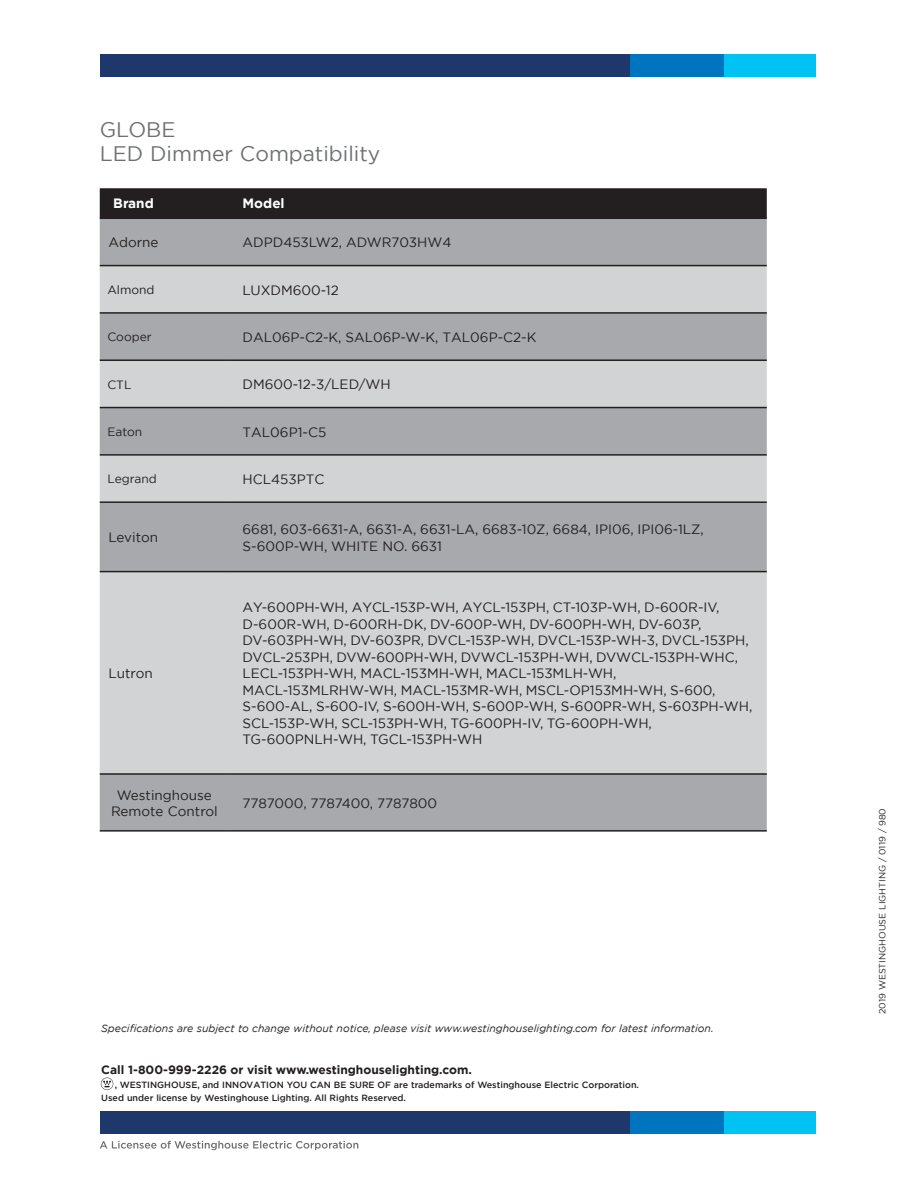
<style>
.page{position:relative;width:918px;height:1188px;background:#fff}
.page>*{position:absolute;margin:0;border:0;box-sizing:border-box;transform-origin:0 0}
.t1{font:21px/24px "Gotham";color:#6d6f71}
.t2{font:13.5px/16.5px "Gotham";color:#231f20}
.t3{font:700 13.5px "Gotham";color:#fff}
.t4{font:700 12px "Gotham";color:#231f20}
.t5{font:12px "Gotham";color:#231f20}
.t6{font:italic 10.5px "Gotham";color:#231f20}
.t7{font:500 9px/13.5px "Gotham";color:#231f20}
.t8{font:9px "Gotham";color:#231f20}
</style>
<div class="page">
<svg style="left:101px;top:1078px;width:12px;height:12px"></svg>
<div style="left:105px;top:1111px;width:711px;height:23px;background:#00c2f3"></div>
<div style="left:100px;top:1111px;width:624px;height:23px;background:#1e386c"></div>
<div style="left:630px;top:1111px;width:94px;height:23px;background:#0075bf"></div>
<div style="left:105px;top:54px;width:711px;height:23px;background:#00c2f3"></div>
<div style="left:100px;top:54px;width:624px;height:23px;background:#1e386c"></div>
<div style="left:630px;top:54px;width:94px;height:23px;background:#0075bf"></div>
<svg style="left:100px;top:1141px;width:258px;height:9px"></svg>
<div style="left:100px;top:188px;width:667px;height:30px;background:#231f20"></div>
<div style="left:100px;top:219px;width:667px;height:611px;background:#a7a9ac"></div>
<svg style="left:100px;top:266px;width:667px;height:507px;background:#c3c5c6"></svg>
<hr style="left:100px;top:218px;width:129px;height:1px;background:#231f20">
<hr style="left:229px;top:218px;width:538px;height:1px;background:#231f20">
<hr style="left:100px;top:265px;width:129px;height:1px;background:#231f20">
<hr style="left:229px;top:265px;width:538px;height:1px;background:#231f20">
<hr style="left:100px;top:312px;width:129px;height:2px;background:#231f20">
<hr style="left:229px;top:312px;width:538px;height:2px;background:#231f20">
<hr style="left:100px;top:359px;width:129px;height:2px;background:#231f20">
<hr style="left:229px;top:359px;width:538px;height:2px;background:#231f20">
<hr style="left:100px;top:407px;width:129px;height:1px;background:#231f20">
<hr style="left:229px;top:407px;width:538px;height:1px;background:#231f20">
<hr style="left:100px;top:454px;width:129px;height:2px;background:#231f20">
<hr style="left:229px;top:454px;width:538px;height:2px;background:#231f20">
<hr style="left:100px;top:501px;width:129px;height:2px;background:#231f20">
<hr style="left:229px;top:501px;width:538px;height:2px;background:#231f20">
<hr style="left:100px;top:571px;width:129px;height:1px;background:#231f20">
<hr style="left:229px;top:571px;width:538px;height:1px;background:#231f20">
<hr style="left:100px;top:773px;width:129px;height:2px;background:#231f20">
<hr style="left:229px;top:773px;width:538px;height:2px;background:#231f20">
<hr style="left:100px;top:830px;width:129px;height:2px;background:#231f20">
<hr style="left:229px;top:830px;width:538px;height:2px;background:#231f20">
<h1 class="t1" style="left:100px;top:117px;width:282px">GLOBE<br>LED Dimmer Compatibility</h1>
<p class="t3" style="left:113px;top:195px;width:42px">Brand</p>
<p class="t3" style="left:243px;top:195px;width:44px">Model</p>
<p class="t2" style="left:108px;top:234px;width:52px">Adorne</p>
<p class="t2" style="left:243px;top:234px;width:210px">ADPD453LW2, ADWR703HW4</p>
<p class="t5" style="left:107px;top:282px;width:49px">Almond</p>
<p class="t2" style="left:243px;top:281px;width:98px">LUXDM600-12</p>
<p class="t5" style="left:107px;top:329px;width:46px">Cooper</p>
<p class="t2" style="left:243px;top:329px;width:295px">DAL06P-C2-K, SAL06P-W-K, TAL06P-C2-K</p>
<p class="t5" style="left:107px;top:377px;width:26px">CTL</p>
<p class="t2" style="left:243px;top:376px;width:150px">DM600-12-3/LED/WH</p>
<p class="t5" style="left:107px;top:424px;width:36px">Eaton</p>
<p class="t2" style="left:243px;top:423px;width:85px">TAL06P1-C5</p>
<p class="t5" style="left:107px;top:471px;width:51px">Legrand</p>
<p class="t2" style="left:243px;top:471px;width:83px">HCL453PTC</p>
<p class="t2" style="left:108px;top:529px;width:51px">Leviton</p>
<p class="t2" style="left:243px;top:521px;width:463px">6681, 603-6631-A, 6631-A, 6631-LA, 6683-10Z, 6684, IPI06, IPI06-1LZ,<br>S-600P-WH, WHITE NO. 6631</p>
<p class="t2" style="left:108px;top:665px;width:46px">Lutron</p>
<p class="t2" style="left:243px;top:599px;width:511px">AY-600PH-WH, AYCL-153P-WH, AYCL-153PH, CT-103P-WH, D-600R-IV, D-600R-WH, D-600RH-DK, DV-600P-WH, DV-600PH-WH, DV-603P, DV-603PH-WH, DV-603PR, DVCL-153P-WH, DVCL-153P-WH-3, DVCL-153PH, DVCL-253PH, DVW-600PH-WH, DVWCL-153PH-WH, DVWCL-153PH-WHC, LECL-153PH-WH, MACL-153MH-WH, MACL-153MLH-WH, MACL-153MLRHW-WH, MACL-153MR-WH, MSCL-OP153MH-WH, S-600, S-600-AL, S-600-IV, S-600H-WH, S-600P-WH, S-600PR-WH, S-603PH-WH, SCL-153P-WH, SCL-153PH-WH, TG-600PH-IV, TG-600PH-WH, TG-600PNLH-WH, TGCL-153PH-WH</p>
<p class="t2" style="left:111px;top:786px;width:108px;text-align:center">Westinghouse<br>Remote Control</p>
<p class="t2" style="left:243px;top:794px;width:196px">7787000, 7787400, 7787800</p>
<p class="t6" style="left:101px;top:1022px;width:614px">Specifications are subject to change without notice, please visit www.westinghouselighting.com for latest information.</p>
<p class="t4" style="left:101px;top:1062px;width:372px">Call 1-800-999-2226 or visit www.westinghouselighting.com.</p>
<p class="t7" style="left:101px;top:1078px;width:539px;text-indent:13px">, WESTINGHOUSE, and INNOVATION YOU CAN BE SURE OF are trademarks of Westinghouse Electric Corporation.<br>Used under license by Westinghouse Lighting. All Rights Reserved.</p>
<p class="t8" style="left:877px;top:1014px;width:207px;rotate:-90deg">2019 WESTINGHOUSE LIGHTING / 0119 / 980</p>
</div>
